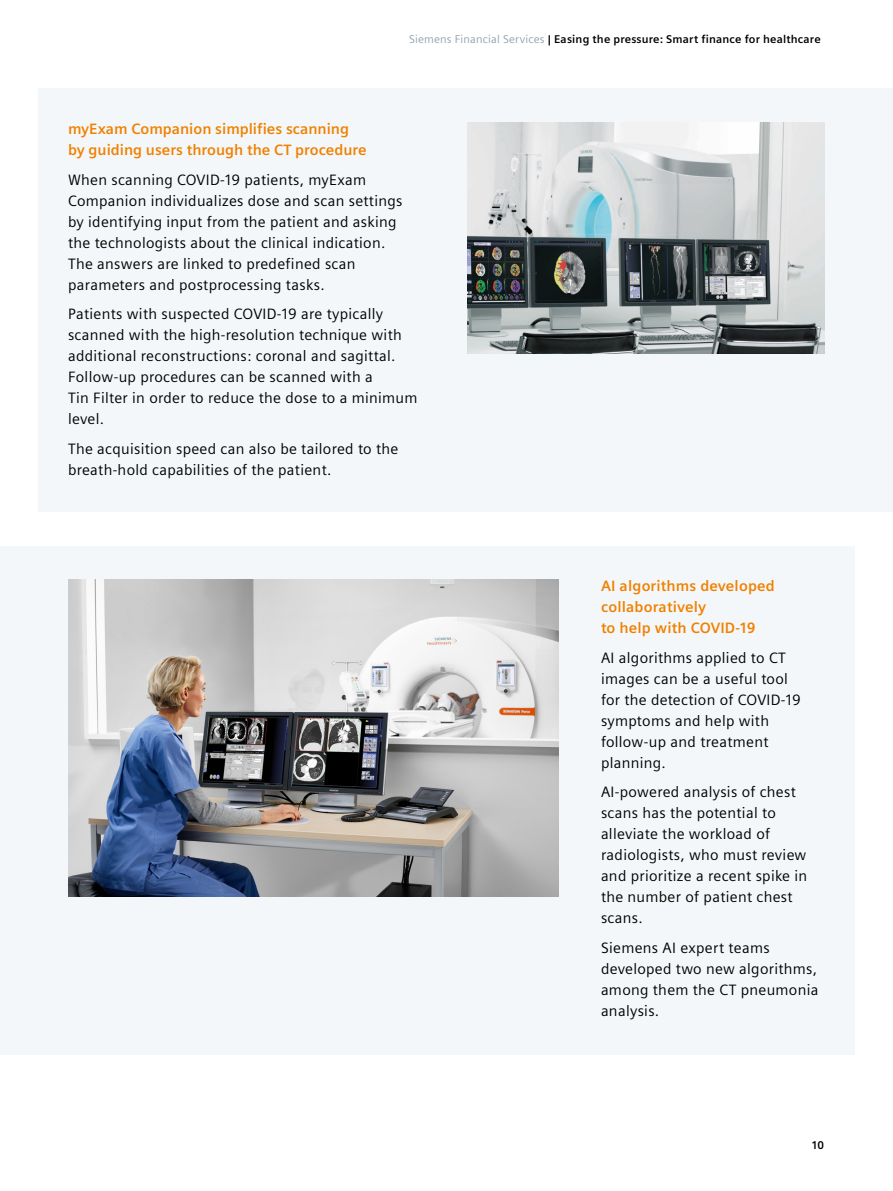
<style>
.page{position:relative;width:893px;height:1191px;background:#fff}
.page>*{position:absolute;margin:0;border:0;box-sizing:border-box;transform-origin:0 0}
.t1{font:15px/21px "Siemens Sans";letter-spacing:.02em;color:#000}
.t2{font:700 15px/21px "Siemens Sans";color:#f08100}
.t3{font:700 11.25px "Siemens Sans";letter-spacing:.015em;color:#000}
.s1{font-weight:400;color:#8da3b0}
</style>
<div class="page">
<div style="left:38px;top:89px;width:855px;height:423px;background:#f4f7f9"></div>
<div style="left:0;top:546px;width:855px;height:508px;background:#f4f7f9"></div>
<img style="left:468px;top:123px;width:357px;height:230px">
<img style="left:68px;top:580px;width:490px;height:316px">
<p class="t3" style="left:409px;top:32px;width:413px"><span class="s1">Siemens Financial Services</span> | Easing the pressure: Smart finance for healthcare</p>
<p class="t2" style="left:68px;top:118px;width:300px">myExam Companion simplifies scanning by guiding users through the CT procedure</p>
<p class="t1" style="left:68px;top:169px;width:336px">When scanning COVID-19 patients, myExam Companion individualizes dose and scan settings by identifying input from the patient and asking the technologists about the clinical indication.<br>The answers are linked to predefined scan parameters and postprocessing tasks.</p>
<p class="t1" style="left:68px;top:303px;width:351px">Patients with suspected COVID-19 are typically scanned with the high-resolution technique with additional reconstructions: coronal and sagittal.<br>Follow-up procedures can be scanned with a<br>Tin Filter in order to reduce the dose to a minimum level.</p>
<p class="t1" style="left:68px;top:438px;width:332px">The acquisition speed can also be tailored to the breath-hold capabilities of the patient.</p>
<p class="t2" style="left:601px;top:576px;width:175px">AI algorithms developed collaboratively<br>to help with COVID-19</p>
<p class="t1" style="left:601px;top:647px;width:201px">AI algorithms applied to CT images can be a useful tool for the detection of COVID-19 symptoms and help with follow-up and treatment planning.</p>
<p class="t1" style="left:601px;top:782px;width:208px">AI-powered analysis of chest scans has the potential to alleviate the workload of radiologists, who must review and prioritize a recent spike in the number of patient chest scans.</p>
<p class="t1" style="left:601px;top:937px;width:219px">Siemens AI expert teams developed two new algorithms, among them the CT pneumonia analysis.</p>
<p class="t3" style="left:812px;top:1139px;width:13px">10</p>
</div>
